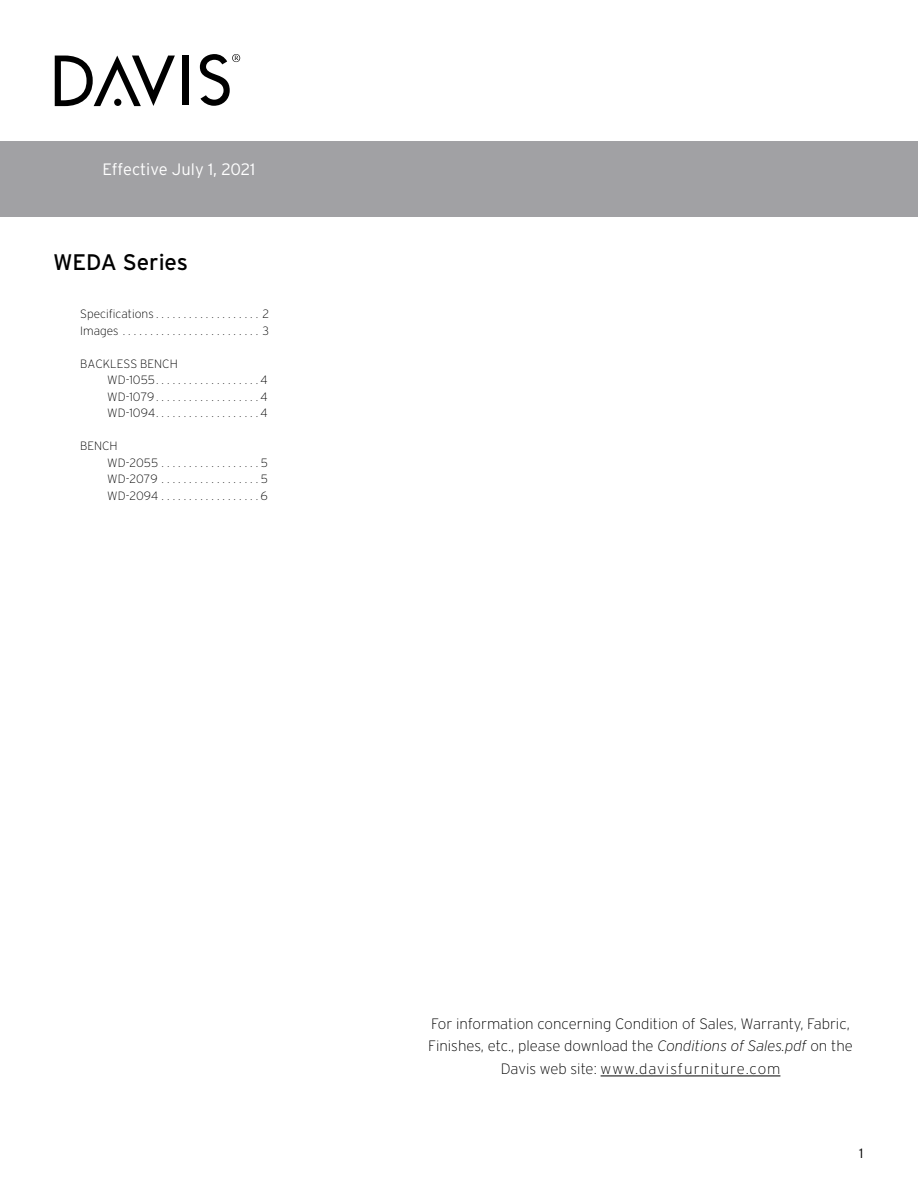
<style>
.page{position:relative;width:918px;height:1188px;background:#fff}
.page>*{position:absolute;margin:0;border:0;box-sizing:border-box;transform-origin:0 0}
.t1{font:22.5px "Interstate";color:#000}
.t2{font:300 16.5px "Interstate";color:#fff}
.t3{font:200 15px/22.5px "Interstate";color:#000;text-align:center}
.t4{font:300 13.5px "Interstate";color:#000}
.t5{font:200 12px/16.5px "Interstate";color:#000}
.s1{font-style:italic}
</style>
<div class="page">
<svg style="left:55px;top:56px;width:120px;height:50px"></svg>
<div style="left:182px;top:56px;width:7px;height:49px;background:#000"></div>
<div style="left:114px;top:99px;width:7px;height:7px;background:#000;border-radius:50%"></div>
<svg style="left:200px;top:54px;width:40px;height:52px"></svg>
<div style="left:0;top:142px;width:918px;height:75px;background:#a1a1a4"></div>
<hr style="left:601px;top:1076px;width:179px;height:1px;background:#000">
<h2 class="t2" style="left:103px;top:160px;width:154px">Effective July 1, 2021</h2>
<h1 class="t1" style="left:53px;top:248px;width:137px">WEDA Series</h1>
<p class="t5" style="left:80px;top:306px;width:190px">Specifications...................2<br>Images .........................3</p>
<p class="t5" style="left:107px;top:355px;width:162px;text-indent:-27px">BACKLESS BENCH<br>WD-1055...................4<br>WD-1079...................4<br>WD-1094...................4</p>
<p class="t5" style="left:107px;top:438px;width:162px;text-indent:-27px">BENCH<br>WD-2055 ..................5<br>WD-2079 ..................5<br>WD-2094 ..................6</p>
<p class="t3" style="left:428px;top:1012px;width:426px">For information concerning Condition of Sales, Warranty, Fabric,<br>Finishes, etc., please download the <span class="s1">Conditions of Sales.pdf</span> on the<br>Davis web site: www.davisfurniture.com</p>
<p class="t4" style="left:859px;top:1145px;width:6px">1</p>
</div>
